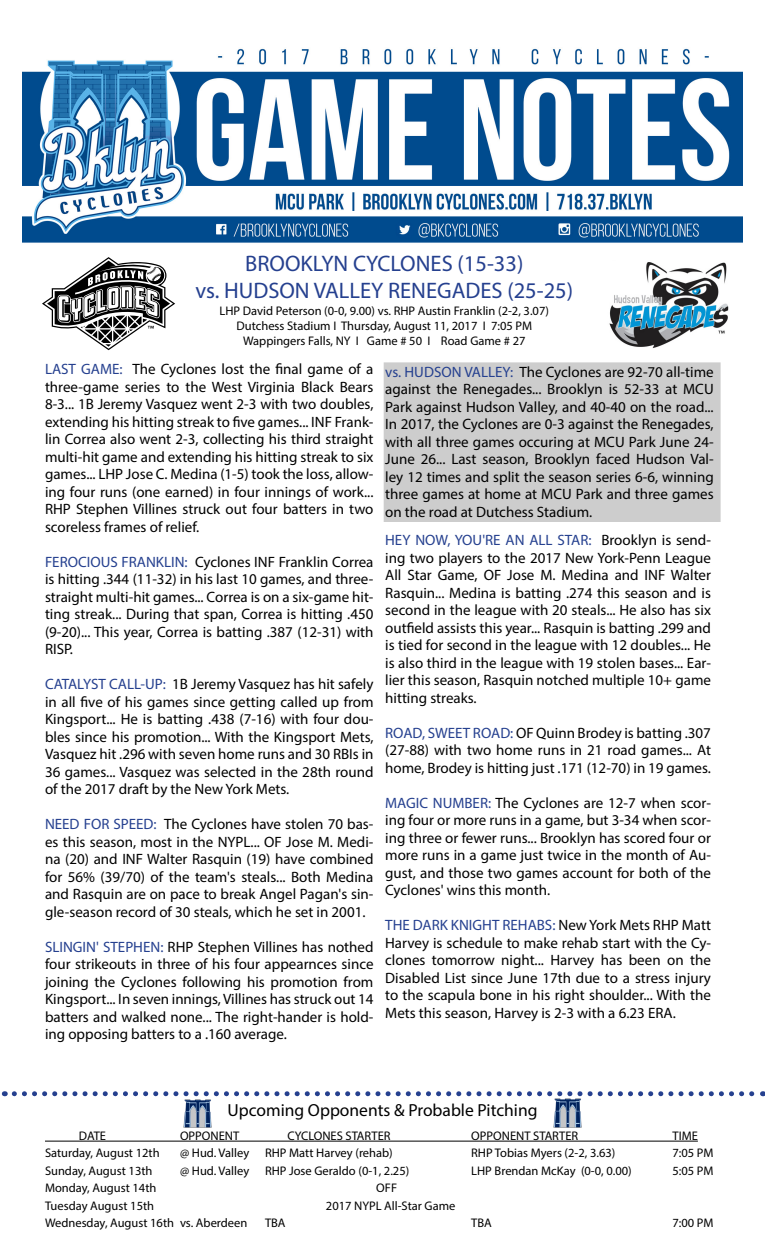
<style>
.page{position:relative;width:765px;height:1260px;background:#fff}
.page>*{position:absolute;margin:0;border:0;box-sizing:border-box;transform-origin:0 0}
.t1{font:22.5px/27px "Myriad Pro";color:#25408f;text-align:center}
.t2{font:17.5px "Myriad Pro";color:#000}
.t3{font:15px/17.5px "Myriad Pro";color:#000;text-align:justify}
.t4{font:12.5px/15px "Myriad Pro";color:#000;text-align:center}
.s1{color:#25408f}
</style>
<div class="page">
<div style="left:384px;top:363px;width:336px;height:158px;background:#cdcdcd"></div>
<img style="left:22px;top:48px;width:720px;height:195px">
<svg style="left:42px;top:257px;width:133px;height:94px"></svg>
<img style="left:609px;top:262px;width:120px;height:86px">
<svg style="left:14px;top:1091px;width:749px;height:5px"></svg>
<hr style="left:45px;top:1141px;width:653px;height:1px;background:#000">
<img style="left:184px;top:1099px;width:28px;height:29px">
<img style="left:554px;top:1099px;width:28px;height:29px">
<h1 class="t1" style="left:195px;top:249px;width:379px">BROOKLYN CYCLONES (15-33)<br>vs. HUDSON VALLEY RENEGADES (25-25)</h1>
<p class="t4" style="left:220px;top:303px;width:331px">LHP David Peterson (0-0, 9.00) vs. RHP Austin Franklin (2-2, 3.07)<br>Dutchess Stadium I Thursday, August 11, 2017 I 7:05 PM<br>Wappingers Falls, NY I Game # 50 I Road Game # 27</p>
<p class="t3" style="left:45px;top:360px;width:330px"><span class="s1">LAST GAME:</span> The Cyclones lost the final game of a three-game series to the West Virginia Black Bears 8-3... 1B Jeremy Vasquez went 2-3 with two doubles, extending his hitting streak to five games... INF Frank&shy;lin Correa also went 2-3, collecting his third straight multi-hit game and extending his hitting streak to six games... LHP Jose C. Medina (1-5) took the loss, allow&shy;ing four runs (one earned) in four innings of work...<br>RHP Stephen Villines struck out four batters in two scoreless frames of relief.</p>
<p class="t3" style="left:45px;top:553px;width:330px"><span class="s1">FEROCIOUS FRANKLIN:</span> Cyclones INF Franklin Correa is hitting .344 (11-32) in his last 10 games, and three&shy;straight multi-hit games... Correa is on a six-game hit&shy;ting streak... During that span, Correa is hitting .450 (9-20)... This year, Correa is batting .387 (12-31) with RISP.</p>
<p class="t3" style="left:45px;top:675px;width:330px"><span class="s1">CATALYST CALL-UP:</span> 1B Jeremy Vasquez has hit safely in all five of his games since getting called up from Kingsport... He is batting .438 (7-16) with four dou&shy;bles since his promotion... With the Kingsport Mets, Vasquez hit .296 with seven home runs and 30 RBIs in 36 games... Vasquez was selected in the 28th round of the 2017 draft by the New York Mets.</p>
<p class="t3" style="left:45px;top:815px;width:330px"><span class="s1">NEED FOR SPEED:</span> The Cyclones have stolen 70 bas&shy;es this season, most in the NYPL... OF Jose M. Medi&shy;na (20) and INF Walter Rasquin (19) have combined for 56% (39/70) of the team's steals... Both Medina and Rasquin are on pace to break Angel Pagan's sin&shy;gle-season record of 30 steals, which he set in 2001.</p>
<p class="t3" style="left:45px;top:938px;width:330px"><span class="s1">SLINGIN' STEPHEN:</span> RHP Stephen Villines has nothed four strikeouts in three of his four appearnces since joining the Cyclones following his promotion from Kingsport... In seven innings, Villines has struck out 14 batters and walked none... The right-hander is hold&shy;ing opposing batters to a .160 average.</p>
<p class="t3" style="left:385px;top:363px;width:330px"><span class="s1">vs. HUDSON VALLEY:</span> The Cyclones are 92-70 all-time against the Renegades... Brooklyn is 52-33 at MCU Park against Hudson Valley, and 40-40 on the road...<br>In 2017, the Cyclones are 0-3 against the Renegades, with all three games occuring at MCU Park June 24- June 26... Last season, Brooklyn faced Hudson Val&shy;ley 12 times and split the season series 6-6, winning three games at home at MCU Park and three games on the road at Dutchess Stadium.</p>
<p class="t3" style="left:385px;top:531px;width:327px"><span class="s1">HEY NOW, YOU'RE AN ALL STAR:</span> Brooklyn is send&shy;ing two players to the 2017 New York-Penn League All Star Game, OF Jose M. Medina and INF Walter Rasquin... Medina is batting .274 this season and is second in the league with 20 steals... He also has six outfield assists this year... Rasquin is batting .299 and is tied for second in the league with 12 doubles... He is also third in the league with 19 stolen bases... Ear&shy;lier this season, Rasquin notched multiple 10+ game hitting streaks.</p>
<p class="t3" style="left:385px;top:724px;width:327px"><span class="s1">ROAD, SWEET ROAD:</span> OF Quinn Brodey is batting .307 (27-88) with two home runs in 21 road games... At home, Brodey is hitting just .171 (12-70) in 19 games.</p>
<p class="t3" style="left:385px;top:794px;width:327px"><span class="s1">MAGIC NUMBER:</span> The Cyclones are 12-7 when scor&shy;ing four or more runs in a game, but 3-34 when scor&shy;ing three or fewer runs... Brooklyn has scored four or more runs in a game just twice in the month of Au&shy;gust, and those two games account for both of the Cyclones' wins this month.</p>
<p class="t3" style="left:385px;top:916px;width:327px"><span class="s1">THE DARK KNIGHT REHABS:</span> New York Mets RHP Matt Harvey is schedule to make rehab start with the Cy&shy;clones tomorrow night... Harvey has been on the Disabled List since June 17th due to a stress injury to the scapula bone in his right shoulder... With the Mets this season, Harvey is 2-3 with a 6.23 ERA.</p>
<p class="t2" style="left:227px;top:1100px;width:312px">Upcoming Opponents &amp; Probable Pitching</p>
<p class="t4" style="left:79px;top:1128px;width:29px">DATE</p>
<p class="t4" style="left:180px;top:1128px;width:61px">OPPONENT</p>
<p class="t4" style="left:288px;top:1128px;width:105px">CYCLONES STARTER</p>
<p class="t4" style="left:471px;top:1128px;width:108px">OPPONENT STARTER</p>
<p class="t4" style="left:673px;top:1128px;width:27px">TIME</p>
<p class="t4" style="left:45px;top:1145px;width:116px">Saturday, August 12th</p>
<p class="t4" style="left:180px;top:1145px;width:71px">@ Hud. Valley</p>
<p class="t4" style="left:265px;top:1145px;width:129px">RHP Matt Harvey (rehab)</p>
<p class="t4" style="left:471px;top:1145px;width:146px">RHP Tobias Myers (2-2, 3.63)</p>
<p class="t4" style="left:673px;top:1145px;width:43px">7:05 PM</p>
<p class="t4" style="left:45px;top:1163px;width:109px">Sunday, August 13th</p>
<p class="t4" style="left:180px;top:1163px;width:71px">@ Hud. Valley</p>
<p class="t4" style="left:265px;top:1163px;width:146px">RHP Jose Geraldo (0-1, 2.25)</p>
<p class="t4" style="left:471px;top:1163px;width:162px">LHP Brendan McKay (0-0, 0.00)</p>
<p class="t4" style="left:673px;top:1163px;width:43px">5:05 PM</p>
<p class="t4" style="left:45px;top:1180px;width:113px">Monday, August 14th</p>
<p class="t4" style="left:376px;top:1180px;width:22px">OFF</p>
<p class="t4" style="left:45px;top:1198px;width:111px">Tuesday August 15th</p>
<p class="t4" style="left:326px;top:1198px;width:131px">2017 NYPL All-Star Game</p>
<p class="t4" style="left:45px;top:1215px;width:204px">Wednesday, August 16th vs. Aberdeen</p>
<p class="t4" style="left:265px;top:1215px;width:22px">TBA</p>
<p class="t4" style="left:471px;top:1215px;width:22px">TBA</p>
<p class="t4" style="left:673px;top:1215px;width:43px">7:00 PM</p>
</div>
